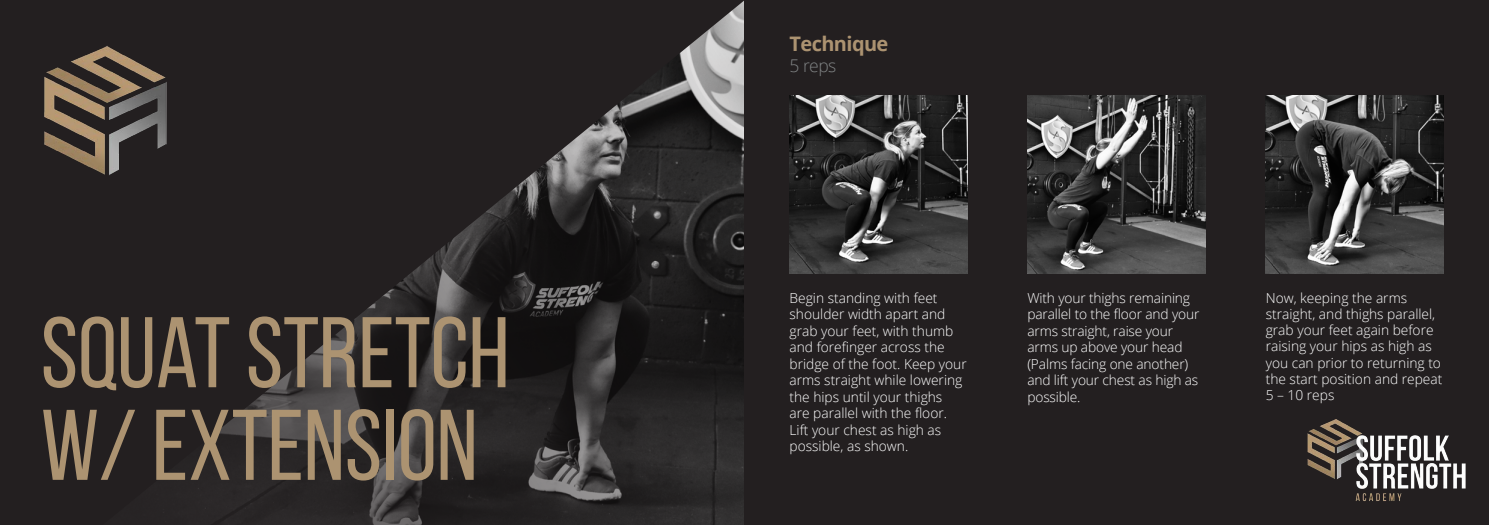
<style>
.page{position:relative;width:1489px;height:525px;background:#fff}
.page>*{position:absolute;margin:0;border:0;box-sizing:border-box;transform-origin:0 0}
.t1{font:100px "Bebas Neue";color:#ac9371}
.t2{font:700 20px "Open Sans";letter-spacing:-.03em;color:#ac9371}
.Subheading{font:300 17.5px "Open Sans";color:#808384}
.Main_Text{font:300 13.75px/16.5px "Open Sans";color:#fff}
</style>
<div class="page">
<svg style="left:0;top:0;width:744px;height:524px;background:#292627"></svg>
<img style="left:27px;top:32px;width:162px;height:158px">
<div style="left:744px;top:0;width:744px;height:524px;background:#231f20"></div>
<img style="left:789px;top:95px;width:178px;height:178px">
<img style="left:1027px;top:95px;width:178px;height:178px">
<img style="left:1265px;top:95px;width:178px;height:178px">
<img style="left:1307px;top:419px;width:159px;height:83px">
<p class="t1" style="left:41px;top:298px;width:470px">SQUAT STRETCH</p>
<p class="t1" style="left:41px;top:391px;width:438px">W/ EXTENSION</p>
<p class="t2" style="left:789px;top:29px;width:100px">Technique</p>
<p class="Subheading" style="left:789px;top:53px;width:48px">5 reps</p>
<p class="Main_Text" style="left:789px;top:289px;width:179px">Begin standing with feet shoulder width apart and grab your feet, with thumb and forefinger across the bridge of the foot. Keep your arms straight while lowering the hips until your thighs<br>are parallel with the floor.<br>Lift your chest as high as possible, as shown.</p>
<p class="Main_Text" style="left:1027px;top:289px;width:174px">With your thighs remaining parallel to the floor and your arms straight, raise your arms up above your head (Palms facing one another) and lift your chest as high as possible.</p>
<p class="Main_Text" style="left:1265px;top:289px;width:178px">Now, keeping the arms straight, and thighs parallel, grab your feet again before raising your hips as high as you can prior to returning to the start position and repeat<br>5 – 10 reps</p>
</div>
